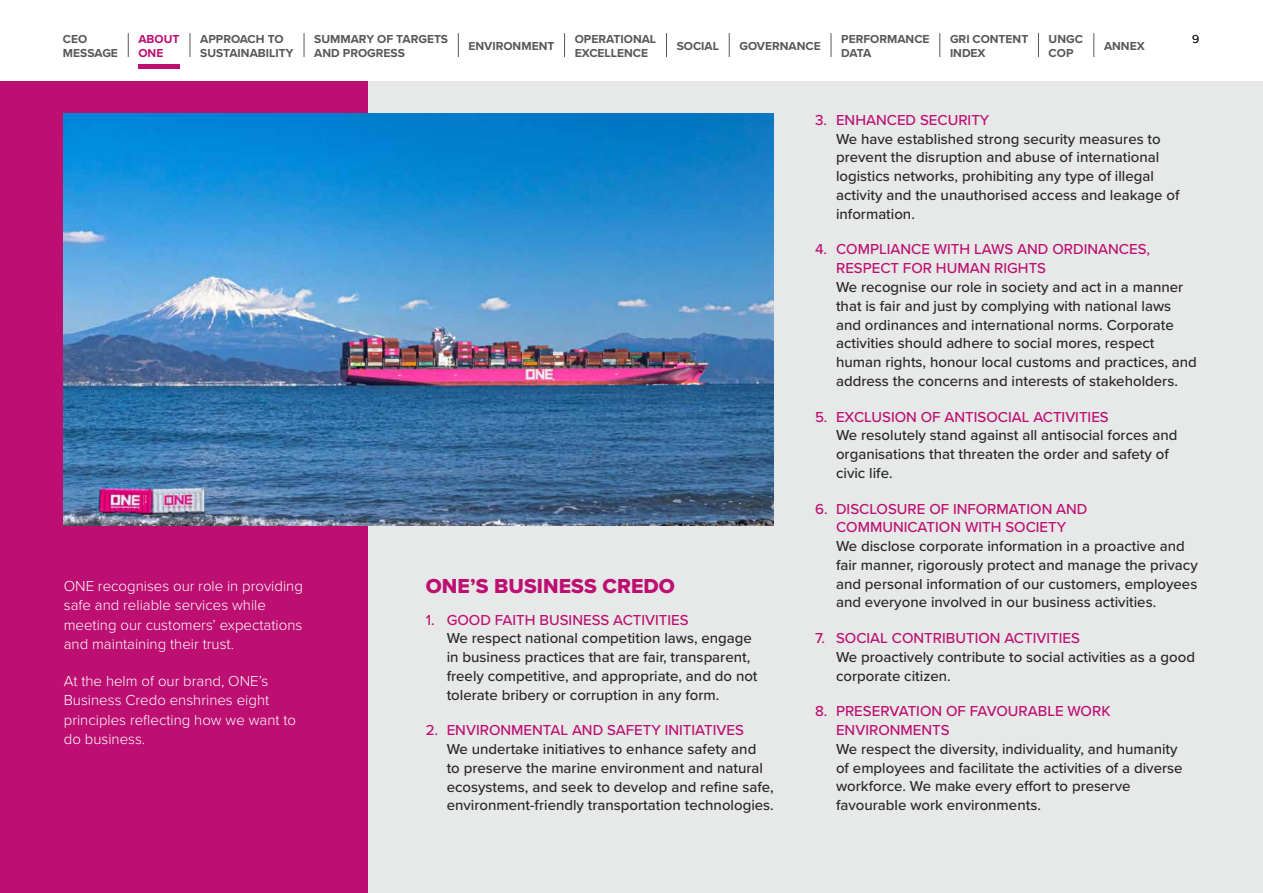
<style>
.page{position:relative;width:1263px;height:893px;background:#fff}
.page>*{position:absolute;margin:0;border:0;box-sizing:border-box;transform-origin:0 0}
.t1{font:21px "Proxima Nova Extrabld";letter-spacing:.005em;color:#bd0f72}
.t2{font:500 15px/18.8px "Proxima Nova";color:#292829}
.t3{font:500 15px/18.8px "Proxima Nova";color:#bd0f72}
.t4{font:300 15px/19.5px "Proxima Nova";color:#fff}
.t5{font:700 12px/14.4px "Proxima Nova";color:#595759}
.t6{font:700 12px/14.4px "Proxima Nova";color:#bd0f72}
.t7{font:12px "Proxima Nova";color:#292829}
</style>
<div class="page">
<div style="left:138px;top:64px;width:42px;height:5px;background:#bd0f72"></div>
<svg style="left:128px;top:33px;width:1px;height:24px"></svg>
<svg style="left:190px;top:33px;width:1px;height:24px"></svg>
<svg style="left:304px;top:33px;width:1px;height:24px"></svg>
<svg style="left:564px;top:33px;width:1px;height:24px"></svg>
<svg style="left:458px;top:33px;width:1px;height:24px"></svg>
<svg style="left:666px;top:33px;width:1px;height:24px"></svg>
<svg style="left:729px;top:33px;width:1px;height:24px"></svg>
<svg style="left:831px;top:33px;width:1px;height:24px"></svg>
<svg style="left:939px;top:33px;width:1px;height:24px"></svg>
<svg style="left:1038px;top:33px;width:1px;height:24px"></svg>
<svg style="left:1093px;top:33px;width:1px;height:24px"></svg>
<div style="left:0;top:82px;width:1263px;height:811px;background:#e6e9e8"></div>
<div style="left:0;top:82px;width:368px;height:811px;background:#bd0f72"></div>
<img style="left:64px;top:113px;width:710px;height:413px">
<p class="t5" style="left:63px;top:31px;width:57px">CEO<br>MESSAGE</p>
<p class="t5" style="left:200px;top:31px;width:95px">APPROACH TO<br>SUSTAINABILITY</p>
<p class="t5" style="left:314px;top:31px;width:135px">SUMMARY OF TARGETS<br>AND PROGRESS</p>
<p class="t5" style="left:575px;top:31px;width:83px">OPERATIONAL<br>EXCELLENCE</p>
<p class="t5" style="left:841px;top:31px;width:90px">PERFORMANCE<br>DATA</p>
<p class="t5" style="left:950px;top:31px;width:80px">GRI CONTENT<br>INDEX</p>
<p class="t5" style="left:1049px;top:31px;width:36px">UNGC<br>COP</p>
<p class="t6" style="left:138px;top:31px;width:43px">ABOUT<br>ONE</p>
<p class="t7" style="left:1192px;top:30px;width:9px">9</p>
<p class="t5" style="left:468px;top:38px;width:87px">ENVIRONMENT</p>
<p class="t5" style="left:677px;top:38px;width:44px">SOCIAL</p>
<p class="t5" style="left:739px;top:38px;width:83px">GOVERNANCE</p>
<p class="t5" style="left:1104px;top:38px;width:42px">ANNEX</p>
<p class="t4" style="left:64px;top:575px;width:241px">ONE recognises our role in providing safe and reliable services while meeting our customers’ expectations and maintaining their trust.</p>
<p class="t4" style="left:64px;top:670px;width:234px">At the helm of our brand, ONE’s<br>Business Credo enshrines eight principles reflecting how we want to do business.</p>
<h1 class="t1" style="left:426px;top:570px;width:251px">ONE’S BUSINESS CREDO</h1>
<p class="t3" style="left:426px;top:610px;width:264px">1. GOOD FAITH BUSINESS ACTIVITIES</p>
<p class="t2" style="left:447px;top:628px;width:312px">We respect national competition laws, engage in business practices that are fair, transparent, freely competitive, and appropriate, and do not tolerate bribery or corruption in any form.</p>
<p class="t3" style="left:426px;top:720px;width:320px">2. ENVIRONMENTAL AND SAFETY INITIATIVES</p>
<p class="t2" style="left:447px;top:739px;width:329px">We undertake initiatives to enhance safety and<br>to preserve the marine environment and natural ecosystems, and seek to develop and refine safe, environment-friendly transportation technologies.</p>
<p class="t3" style="left:815px;top:110px;width:176px">3. ENHANCED SECURITY</p>
<p class="t2" style="left:836px;top:129px;width:345px">We have established strong security measures to prevent the disruption and abuse of international logistics networks, prohibiting any type of illegal activity and the unauthorised access and leakage of information.</p>
<p class="t3" style="left:836px;top:240px;width:315px;text-indent:-21px">4. COMPLIANCE WITH LAWS AND ORDINANCES,<br>RESPECT FOR HUMAN RIGHTS</p>
<p class="t2" style="left:836px;top:277px;width:362px">We recognise our role in society and act in a manner that is fair and just by complying with national laws and ordinances and international norms. Corporate activities should adhere to social mores, respect human rights, honour local customs and practices, and address the concerns and interests of stakeholders.</p>
<p class="t3" style="left:815px;top:407px;width:295px">5. EXCLUSION OF ANTISOCIAL ACTIVITIES</p>
<p class="t2" style="left:836px;top:425px;width:343px">We resolutely stand against all antisocial forces and organisations that threaten the order and safety of civic life.</p>
<p class="t3" style="left:815px;top:499px;width:274px;text-align:center">6. DISCLOSURE OF INFORMATION AND<br>COMMUNICATION WITH SOCIETY</p>
<p class="t2" style="left:836px;top:536px;width:363px">We disclose corporate information in a proactive and fair manner, rigorously protect and manage the privacy and personal information of our customers, employees and everyone involved in our business activities.</p>
<p class="t3" style="left:815px;top:628px;width:266px">7. SOCIAL CONTRIBUTION ACTIVITIES</p>
<p class="t2" style="left:836px;top:647px;width:360px">We proactively contribute to social activities as a good corporate citizen.</p>
<p class="t3" style="left:836px;top:701px;width:276px;text-indent:-21px">8. PRESERVATION OF FAVOURABLE WORK<br>ENVIRONMENTS</p>
<p class="t2" style="left:836px;top:739px;width:348px">We respect the diversity, individuality, and humanity of employees and facilitate the activities of a diverse workforce. We make every effort to preserve favourable work environments.</p>
</div>
